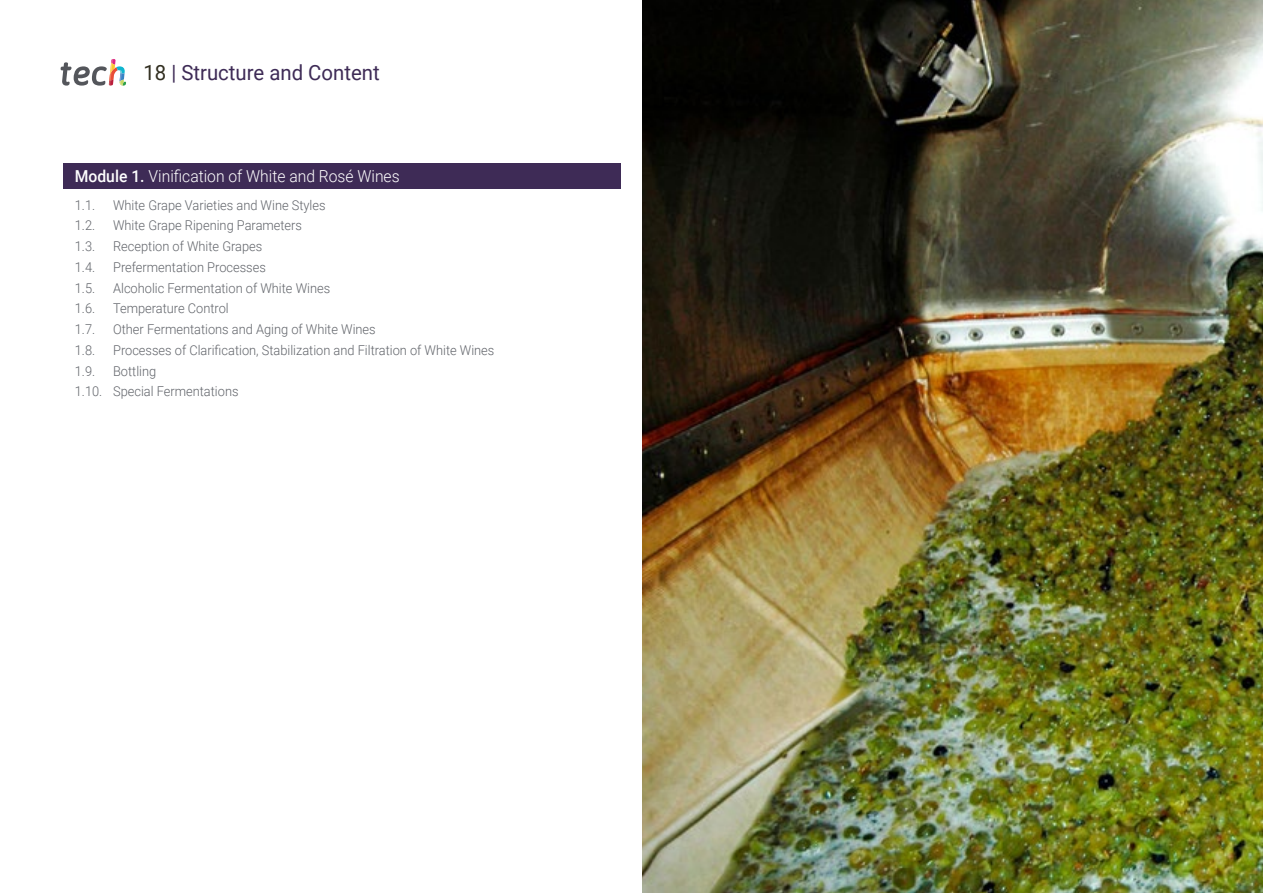
<style>
.page{position:relative;width:1263px;height:893px;background:#fff}
.page>*{position:absolute;margin:0;border:0;box-sizing:border-box;transform-origin:0 0}
.t1{font:21px "Roboto";color:#3e2b56}
.t2{font:300 16.5px "Roboto";color:#fff;scale:.95 1}
.t3{font:300 13.5px/20.7px "Roboto";color:#61646a;scale:.95 1}
.s1{color:#312e20}
.s2{font-weight:500}
</style>
<div class="page">
<svg style="left:61px;top:59px;width:65px;height:27px"></svg>
<div style="left:64px;top:164px;width:557px;height:25px;background:#3e2b56"></div>
<img style="left:642px;top:0;width:621px;height:893px">
<h1 class="t1" style="left:144px;top:57px;width:238px"><span class="s1">18</span> | Structure and Content</h1>
<p class="t2" style="left:75px;top:165px;width:343px"><span class="s2">Module 1.</span> Vinification of White and Rosé Wines</p>
<p class="t3" style="left:75px;top:194px;width:23px">1.1.</p>
<p class="t3" style="left:113px;top:194px;width:225px">White Grape Varieties and Wine Styles</p>
<p class="t3" style="left:75px;top:215px;width:23px">1.2.</p>
<p class="t3" style="left:113px;top:215px;width:200px">White Grape Ripening Parameters</p>
<p class="t3" style="left:75px;top:235px;width:23px">1.3.</p>
<p class="t3" style="left:113px;top:235px;width:159px">Reception of White Grapes</p>
<p class="t3" style="left:75px;top:256px;width:23px">1.4.</p>
<p class="t3" style="left:113px;top:256px;width:162px">Prefermentation Processes</p>
<p class="t3" style="left:75px;top:277px;width:23px">1.5.</p>
<p class="t3" style="left:113px;top:277px;width:230px">Alcoholic Fermentation of White Wines</p>
<p class="t3" style="left:75px;top:298px;width:23px">1.6.</p>
<p class="t3" style="left:113px;top:298px;width:123px">Temperature Control</p>
<p class="t3" style="left:75px;top:318px;width:23px">1.7.</p>
<p class="t3" style="left:113px;top:318px;width:278px">Other Fermentations and Aging of White Wines</p>
<p class="t3" style="left:75px;top:339px;width:23px">1.8.</p>
<p class="t3" style="left:113px;top:339px;width:403px">Processes of Clarification, Stabilization and Filtration of White Wines</p>
<p class="t3" style="left:75px;top:360px;width:23px">1.9.</p>
<p class="t3" style="left:75px;top:360px;width:174px;text-indent:38px">Bottling<br>1.10. Special Fermentations</p>
</div>
